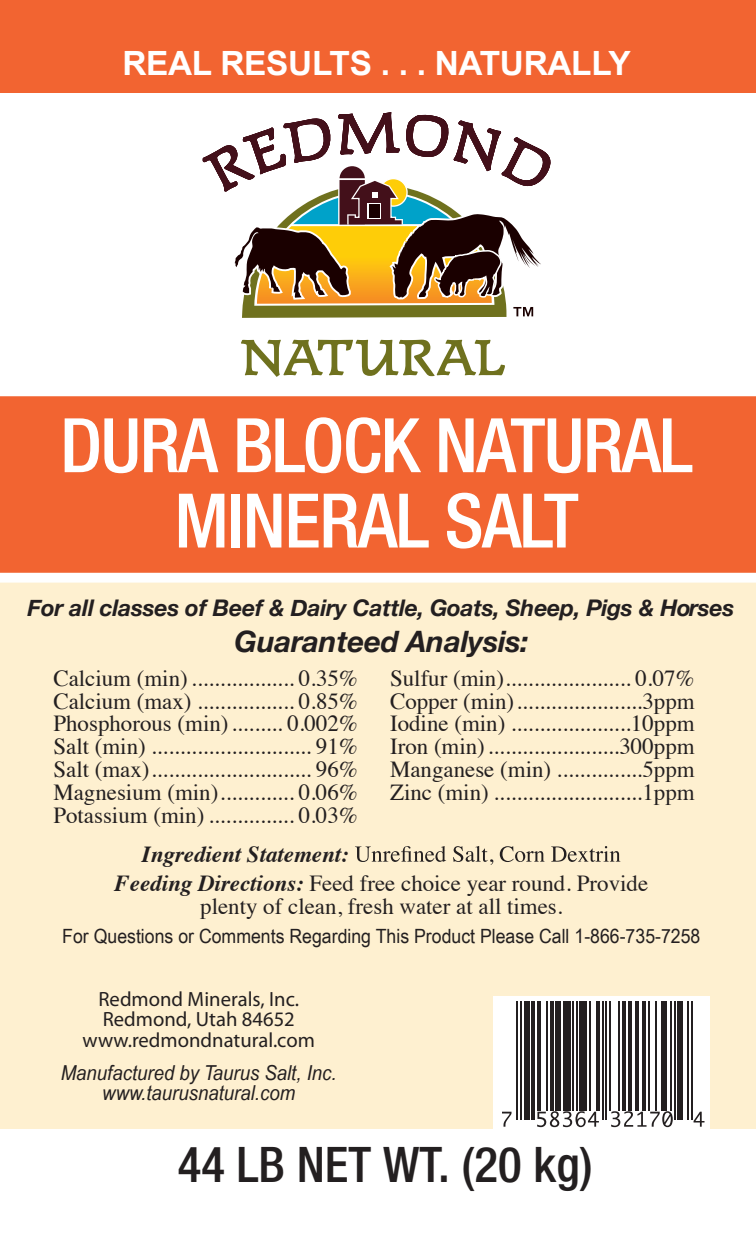
<style>
.page{position:relative;width:756px;height:1260px;background:#fff}
.page>*{position:absolute;margin:0;border:0;box-sizing:border-box;transform-origin:0 0}
.t1{font:500 condensed 75.25px/75.2px "Helvetica Neue";letter-spacing:-.02em;color:#fff;text-align:center}
.t2{font:500 condensed 49px "Helvetica Neue";color:#231f20}
.t3{font:700 33.6px "Arial";letter-spacing:-.01em;color:#fff}
.t4{font:italic 700 29.4px "Helvetica Neue";letter-spacing:-.01em;color:#231f20}
.t5{font:23.1px/23.1px "Times";color:#231f20;text-align:justify}
.t6{font:italic 700 23.1px/29.4px "Times";color:#231f20}
.t7{font:italic 700 23.1px "Helvetica Neue";letter-spacing:-.01em;color:#231f20}
.t8{font:20.65px/20.7px "Myriad Pro";color:#231f20;text-align:center}
.t9{font:italic 20.65px/20.7px "Arial Narrow";color:#231f20;text-align:center;scale:1.1 1}
.t10{font:19.6px "Arial Narrow";color:#231f20;scale:1.1 1}
.s1{font-weight:400;font-style:normal}
</style>
<div class="page">
<div style="left:0;top:568px;width:756px;height:561px;background:#fef0d0"></div>
<div style="left:0;top:396px;width:756px;height:187px;background:#f26431"></div>
<div style="left:0;top:0;width:756px;height:93px;background:#f26431"></div>
<svg style="left:355px;top:846px;width:265px;height:19px"></svg>
<div style="left:493px;top:997px;width:217px;height:146px;background:#fff"></div>
<svg style="left:241px;top:340px;width:264px;height:37px"></svg>
<svg style="left:202px;top:112px;width:349px;height:206px"></svg>
<svg style="left:502px;top:1112px;width:10px;height:15px"></svg>
<hr style="left:517px;top:1001px;width:1px;height:118px;background:#231f20">
<hr style="left:520px;top:1001px;width:2px;height:118px;background:#231f20">
<div style="left:524px;top:1001px;width:6px;height:118px;background:#231f20"></div>
<hr style="left:531px;top:1001px;width:4px;height:118px;background:#231f20">
<hr style="left:537px;top:1001px;width:4px;height:109px;background:#231f20">
<hr style="left:546px;top:1001px;width:2px;height:109px;background:#231f20">
<hr style="left:550px;top:1001px;width:4px;height:109px;background:#231f20">
<div style="left:555px;top:1001px;width:6px;height:109px;background:#231f20"></div>
<div style="left:563px;top:1001px;width:7px;height:109px;background:#231f20"></div>
<hr style="left:572px;top:1001px;width:2px;height:109px;background:#231f20">
<hr style="left:576px;top:1001px;width:2px;height:109px;background:#231f20">
<div style="left:580px;top:1001px;width:7px;height:109px;background:#231f20"></div>
<svg style="left:537px;top:1111px;width:62px;height:16px"></svg>
<hr style="left:589px;top:1001px;width:2px;height:109px;background:#231f20">
<hr style="left:596px;top:1001px;width:4px;height:109px;background:#231f20">
<hr style="left:602px;top:1001px;width:2px;height:118px;background:#231f20">
<hr style="left:605px;top:1001px;width:2px;height:118px;background:#231f20">
<hr style="left:609px;top:1001px;width:2px;height:109px;background:#231f20">
<hr style="left:618px;top:1001px;width:2px;height:109px;background:#231f20">
<hr style="left:622px;top:1001px;width:4px;height:109px;background:#231f20">
<hr style="left:628px;top:1001px;width:3px;height:109px;background:#231f20">
<hr style="left:635px;top:1001px;width:4px;height:109px;background:#231f20">
<hr style="left:643px;top:1001px;width:3px;height:109px;background:#231f20">
<hr style="left:648px;top:1001px;width:2px;height:109px;background:#231f20">
<hr style="left:655px;top:1001px;width:2px;height:109px;background:#231f20">
<svg style="left:611px;top:1111px;width:62px;height:16px"></svg>
<div style="left:661px;top:1001px;width:6px;height:109px;background:#231f20"></div>
<hr style="left:670px;top:1001px;width:2px;height:109px;background:#231f20">
<hr style="left:674px;top:1001px;width:2px;height:118px;background:#231f20">
<div style="left:678px;top:1001px;width:5px;height:118px;background:#231f20"></div>
<hr style="left:687px;top:1001px;width:2px;height:118px;background:#231f20">
<hr style="left:691px;top:1001px;width:2px;height:118px;background:#231f20">
<svg style="left:694px;top:1112px;width:10px;height:15px"></svg>
<h3 class="t3" style="left:122px;top:40px;width:510px">REAL RESULTS . . . NATURALLY</h3>
<h1 class="t1" style="left:60px;top:407px;width:634px">DURA BLOCK NATURAL<br>MINERAL SALT</h1>
<p class="t7" style="left:28px;top:590px;width:708px">For all classes of Beef &amp; Dairy Cattle, Goats, Sheep, Pigs &amp; Horses</p>
<p class="t4" style="left:235px;top:618px;width:296px">Guaranteed Analysis:</p>
<p class="t5" style="left:53px;top:664px;width:306px">Calcium (min).................. 0.35% Calcium (max) ................. 0.85% Phosphorous (min)......... 0.002% Salt (min) ............................ 91% Salt (max)............................ 96% Magnesium (min)............. 0.06% Potassium (min) ............... 0.03%</p>
<p class="t5" style="left:390px;top:664px;width:306px">Sulfur (min)...................... 0.07% Copper (min)......................3ppm Iodine (min) .....................10ppm Iron (min).......................300ppm Manganese (min) ...............5ppm Zinc (min) ..........................1ppm</p>
<p class="t6" style="left:115px;top:837px;width:535px;text-indent:27px">Ingredient Statement:<br>Feeding Directions: <span class="s1">Feed free choice year round. Provide</span></p>
<p class="t5" style="left:200px;top:893px;width:364px">plenty of clean, fresh water at all times.</p>
<p class="t10" style="left:62px;top:922px;width:582px">For Questions or Comments Regarding This Product Please Call 1-866-735-7258</p>
<p class="t8" style="left:83px;top:988px;width:234px">Redmond Minerals, Inc.<br>Redmond, Utah 84652 www.redmondnatural.com</p>
<p class="t9" style="left:61px;top:1062px;width:252px">Manufactured by Taurus Salt, Inc. www.taurusnatural.com</p>
<h2 class="t2" style="left:178px;top:1135px;width:416px">44 LB NET WT. (20 kg)</h2>
</div>
